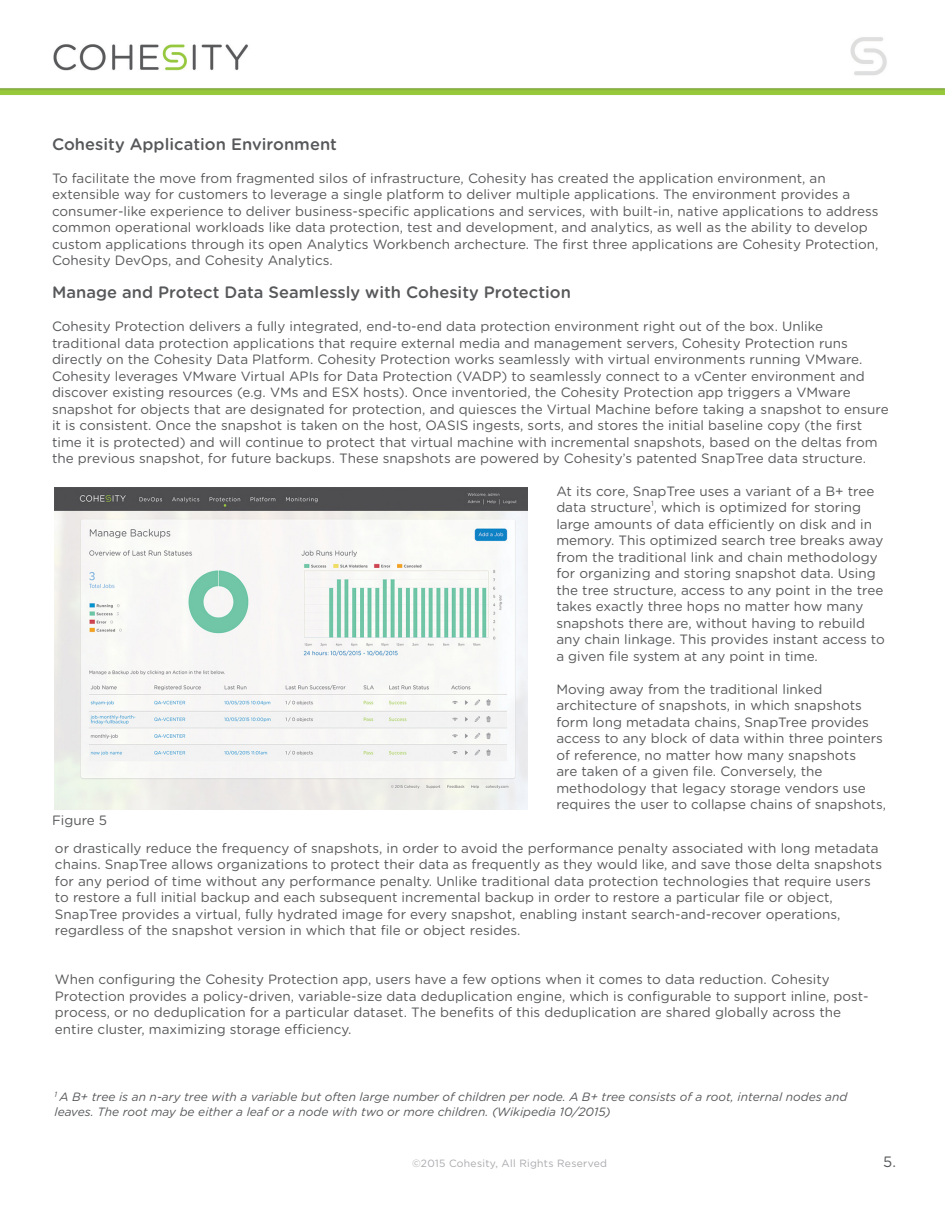
<style>
.page{position:relative;width:945px;height:1215px;background:#fff}
.page>*{position:absolute;margin:0;border:0;box-sizing:border-box;transform-origin:0 0}
.Section_Header_-_BLU{font:500 16.5px "Gotham Rounded";color:#57585a}
.t1{font:15px "Gotham Rounded";color:#57585a}
.Section_Header_-_BLU-2{font:13.5px/16.5px "Gotham Rounded";color:#57585a}
.t2{font:italic 12px/14.4px "Gotham Rounded";color:#57585a}
.BodyTextBeforeBullet{font:10.5px "Gotham";color:#aaabaf}
</style>
<div class="page">
<img style="left:0;top:37px;width:945px;height:773px">
<img style="left:55px;top:488px;width:473px;height:321px">
<p class="Section_Header_-_BLU" style="left:52px;top:132px;width:287px">Cohesity Application Environment</p>
<p class="Section_Header_-_BLU-2" style="left:52px;top:169px;width:828px">To facilitate the move from fragmented silos of infrastructure, Cohesity has created the application environment, an extensible way for customers to leverage a single platform to deliver multiple applications. The environment provides a consumer-like experience to deliver business-specific applications and services, with built-in, native applications to address common operational workloads like data protection, test and development, and analytics, as well as the ability to develop custom applications through its open Analytics Workbench archecture. The first three applications are Cohesity Protection, Cohesity DevOps, and Cohesity Analytics.</p>
<p class="Section_Header_-_BLU" style="left:52px;top:281px;width:521px">Manage and Protect Data Seamlessly with Cohesity Protection</p>
<p class="Section_Header_-_BLU-2" style="left:52px;top:318px;width:838px">Cohesity Protection delivers a fully integrated, end-to-end data protection environment right out of the box. Unlike traditional data protection applications that require external media and management servers, Cohesity Protection runs directly on the Cohesity Data Platform. Cohesity Protection works seamlessly with virtual environments running VMware.<br>Cohesity leverages VMware Virtual APIs for Data Protection (VADP) to seamlessly connect to a vCenter environment and discover existing resources (e.g. VMs and ESX hosts). Once inventoried, the Cohesity Protection app triggers a VMware snapshot for objects that are designated for protection, and quiesces the Virtual Machine before taking a snapshot to ensure it is consistent. Once the snapshot is taken on the host, OASIS ingests, sorts, and stores the initial baseline copy (the first time it is protected) and will continue to protect that virtual machine with incremental snapshots, based on the deltas from the previous snapshot, for future backups. These snapshots are powered by Cohesity’s patented SnapTree data structure.</p>
<p class="Section_Header_-_BLU-2" style="left:556px;top:482px;width:330px">At its core, SnapTree uses a variant of a B+ tree data structure<sup>1</sup>, which is optimized for storing large amounts of data efficiently on disk and in memory. This optimized search tree breaks away from the traditional link and chain methodology for organizing and storing snapshot data. Using the tree structure, access to any point in the tree takes exactly three hops no matter how many snapshots there are, without having to rebuild any chain linkage. This provides instant access to a given file system at any point in time.</p>
<p class="Section_Header_-_BLU-2" style="left:556px;top:680px;width:331px">Moving away from the traditional linked architecture of snapshots, in which snapshots form long metadata chains, SnapTree provides access to any block of data within three pointers of reference, no matter how many snapshots<br>are taken of a given file. Conversely, the methodology that legacy storage vendors use requires the user to collapse chains of snapshots,</p>
<p class="Section_Header_-_BLU-2" style="left:55px;top:839px;width:829px">or drastically reduce the frequency of snapshots, in order to avoid the performance penalty associated with long metadata chains. SnapTree allows organizations to protect their data as frequently as they would like, and save those delta snapshots for any period of time without any performance penalty. Unlike traditional data protection technologies that require users to restore a full initial backup and each subsequent incremental backup in order to restore a particular file or object, SnapTree provides a virtual, fully hydrated image for every snapshot, enabling instant search-and-recover operations, regardless of the snapshot version in which that file or object resides.</p>
<p class="Section_Header_-_BLU-2" style="left:55px;top:971px;width:815px">When configuring the Cohesity Protection app, users have a few options when it comes to data reduction. Cohesity Protection provides a policy-driven, variable-size data deduplication engine, which is configurable to support inline, post&shy;process, or no deduplication for a particular dataset. The benefits of this deduplication are shared globally across the entire cluster, maximizing storage efficiency.</p>
<p class="Section_Header_-_BLU-2" style="left:52px;top:811px;width:57px">Figure 5</p>
<p class="t2" style="left:55px;top:1090px;width:794px"><sup>1</sup> A B+ tree is an n-ary tree with a variable but often large number of children per node. A B+ tree consists of a root, internal nodes and leaves. The root may be either a leaf or a node with two or more children. (Wikipedia 10/2015)</p>
<p class="BodyTextBeforeBullet" style="left:412px;top:1157px;width:197px">©2015 Cohesity, All Rights Reserved</p>
<p class="t1" style="left:883px;top:1151px;width:14px">5.</p>
</div>
